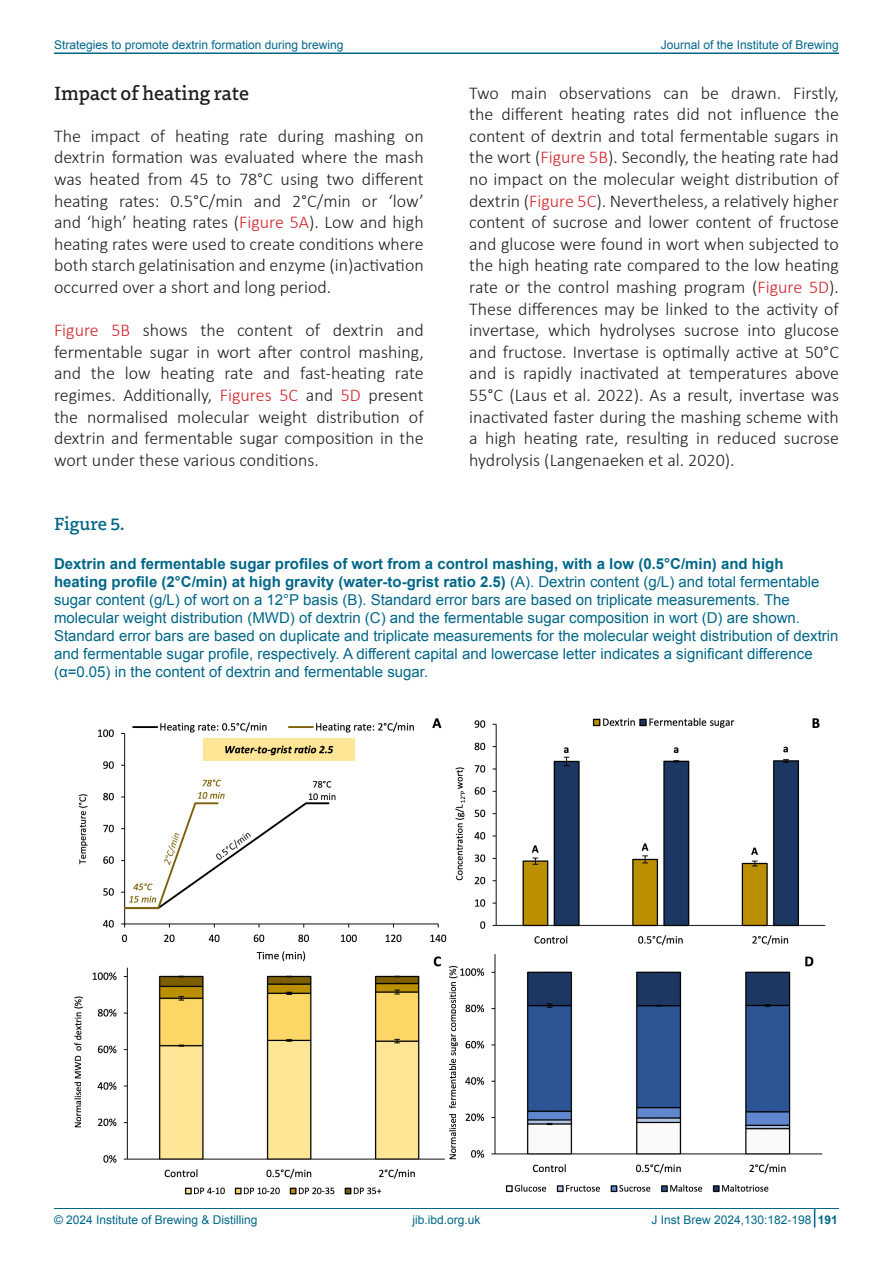
<style>
.page{position:relative;width:893px;height:1263px;background:#fff}
.page>*{position:absolute;margin:0;border:0;box-sizing:border-box;transform-origin:0 0}
.t1{font:500 19.5px "Dovetail MVB";color:#231f20}
.t2{font:300 18px/21.6px "Calibri";color:#231f20;text-align:justify}
.t3{font:500 18px "Dovetail MVB";color:#016789}
.t4{font:15px/18px "Arial";color:#016789}
.t5{font:12px "Arial";color:#016789}
.t6{font:700 12px "Arial";color:#016789}
.s1{color:#d1232a}
.s2{font-weight:700}
</style>
<div class="page">
<hr style="left:54px;top:52px;width:785px;height:2px;background:#016789">
<hr style="left:54px;top:1207px;width:785px;height:2px;background:#016789">
<svg style="left:814px;top:1209px;width:1px;height:18px"></svg>
<img style="left:74px;top:717px;width:752px;height:478px">
<div style="left:81px;top:1053px;width:11px;height:75px;background:#fff"></div>
<div style="left:456px;top:1046px;width:7px;height:114px;background:#fff"></div>
<div style="left:456px;top:1014px;width:7px;height:28px;background:#fff"></div>
<div style="left:456px;top:980px;width:7px;height:32px;background:#fff"></div>
<p class="t5" style="left:54px;top:37px;width:291px">Strategies to promote dextrin formation during brewing</p>
<p class="t5" style="left:661px;top:37px;width:180px">Journal of the Institute of Brewing</p>
<p class="t1" style="left:54px;top:79px;width:197px">Impact of heating rate</p>
<p class="t2" style="left:54px;top:124px;width:371px">The impact of heating rate during mashing on dextrin formation was evaluated where the mash was heated from 45 to 78°C using two different heating rates: 0.5°C/min and 2°C/min or ‘low’ and ‘high’ heating rates (<span class="s1">Figure 5A</span>). Low and high heating rates were used to create conditions where both starch gelatinisation and enzyme (in)activation occurred over a short and long period.</p>
<p class="t2" style="left:54px;top:319px;width:371px"><span class="s1">Figure 5B</span> shows the content of dextrin and fermentable sugar in wort after control mashing, and the low heating rate and fast-heating rate regimes. Additionally, <span class="s1">Figures 5C</span> and <span class="s1">5D</span> present the normalised molecular weight distribution of dextrin and fermentable sugar composition in the wort under these various conditions.</p>
<p class="t2" style="left:469px;top:81px;width:371px">Two main observations can be drawn. Firstly, the different heating rates did not influence the content of dextrin and total fermentable sugars in the wort (<span class="s1">Figure 5B</span>). Secondly, the heating rate had no impact on the molecular weight distribution of dextrin (<span class="s1">Figure 5C</span>). Nevertheless, a relatively higher content of sucrose and lower content of fructose and glucose were found in wort when subjected to the high heating rate compared to the low heating rate or the control mashing program (<span class="s1">Figure 5D</span>).<br>These differences may be linked to the activity of invertase, which hydrolyses sucrose into glucose and fructose. Invertase is optimally active at 50°C and is rapidly inactivated at temperatures above 55°C (Laus et al. 2022). As a result, invertase was inactivated faster during the mashing scheme with a high heating rate, resulting in reduced sucrose hydrolysis (Langenaeken et al. 2020).</p>
<p class="t3" style="left:54px;top:510px;width:72px">Figure 5.</p>
<p class="t4" style="left:54px;top:555px;width:786px"><span class="s2">Dextrin and fermentable sugar profiles of wort from a control mashing, with a low (0.5°C/min) and high heating profile (2°C/min) at high gravity (water-to-grist ratio 2.5)</span> (A). Dextrin content (g/L) and total fermentable sugar content (g/L) of wort on a 12°P basis (B). Standard error bars are based on triplicate measurements. The molecular weight distribution (MWD) of dextrin (C) and the fermentable sugar composition in wort (D) are shown.<br>Standard error bars are based on duplicate and triplicate measurements for the molecular weight distribution of dextrin and fermentable sugar profile, respectively. A different capital and lowercase letter indicates a significant difference (α=0.05) in the content of dextrin and fermentable sugar.</p>
<p class="t5" style="left:54px;top:1212px;width:205px">© 2024 Institute of Brewing &amp; Distilling</p>
<p class="t5" style="left:412px;top:1212px;width:70px">jib.ibd.org.uk</p>
<p class="t5" style="left:651px;top:1212px;width:162px">J Inst Brew 2024,130:182-198</p>
<p class="t6" style="left:818px;top:1212px;width:22px">191</p>
</div>
